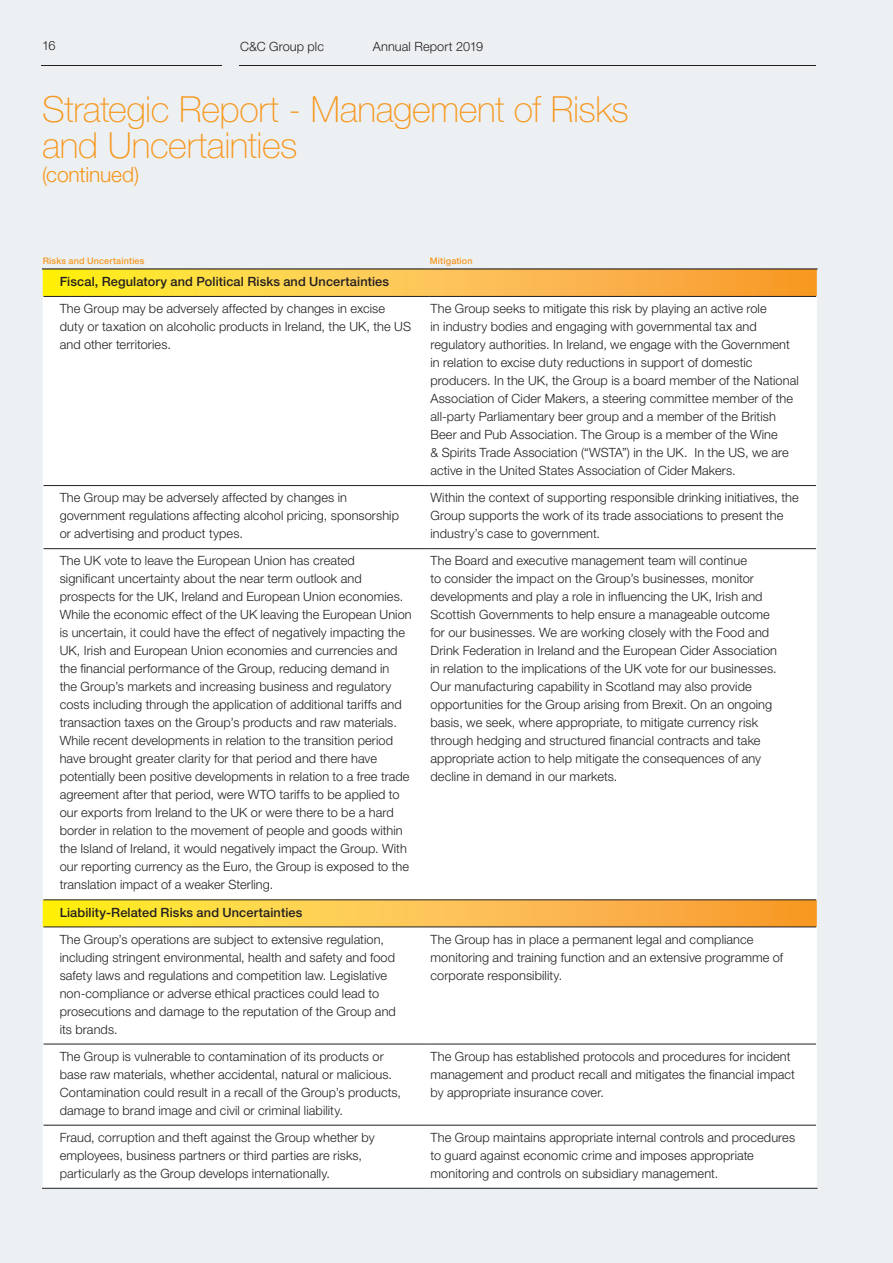
<style>
.page{position:relative;width:893px;height:1263px;background:#ecf0f3}
.page>*{position:absolute;margin:0;border:0;box-sizing:border-box;transform-origin:0 0}
.t1{font:100 36px/36px "Helvetica Neue LT Std";letter-spacing:-.01em;color:#f7971d}
.t2{font:300 21px "Helvetica Neue LT Std";letter-spacing:-.01em;color:#f7971d}
.t3{font:300 12.75px/18px "Helvetica Neue LT Std";letter-spacing:.01em;color:#231f20}
.t4{font:500 12.75px "Helvetica Neue LT Std";letter-spacing:.01em;color:#231f20}
.t5{font:500 9px "Helvetica Neue LT Std";letter-spacing:.02em;color:#f7971d}
</style>
<div class="page">
<svg style="left:43px;top:269px;width:774px;height:27px;background:#f7c141"></svg>
<div style="left:43px;top:296px;width:774px;height:892px;background:#fff"></div>
<svg style="left:43px;top:900px;width:774px;height:27px;background:#f5bf40"></svg>
<hr style="left:42px;top:268px;width:388px;height:1px;background:#231f20">
<hr style="left:430px;top:268px;width:388px;height:1px;background:#231f20">
<hr style="left:44px;top:296px;width:386px;height:1px;background:#231f20">
<hr style="left:430px;top:296px;width:386px;height:1px;background:#231f20">
<hr style="left:44px;top:485px;width:386px;height:1px;background:#231f20">
<hr style="left:430px;top:485px;width:386px;height:1px;background:#231f20">
<hr style="left:44px;top:548px;width:386px;height:1px;background:#231f20">
<hr style="left:430px;top:548px;width:386px;height:1px;background:#231f20">
<hr style="left:44px;top:899px;width:386px;height:1px;background:#231f20">
<hr style="left:430px;top:899px;width:386px;height:1px;background:#231f20">
<hr style="left:44px;top:927px;width:386px;height:1px;background:#231f20">
<hr style="left:430px;top:927px;width:386px;height:1px;background:#231f20">
<hr style="left:44px;top:1044px;width:386px;height:1px;background:#231f20">
<hr style="left:430px;top:1044px;width:386px;height:1px;background:#231f20">
<hr style="left:44px;top:1125px;width:386px;height:1px;background:#231f20">
<hr style="left:430px;top:1125px;width:386px;height:1px;background:#231f20">
<hr style="left:42px;top:1188px;width:388px;height:1px;background:#231f20">
<hr style="left:430px;top:1188px;width:388px;height:1px;background:#231f20">
<hr style="left:42px;top:65px;width:180px;height:1px;background:#231f20">
<hr style="left:240px;top:65px;width:576px;height:1px;background:#231f20">
<p class="t3" style="left:42px;top:36px;width:15px">16</p>
<p class="t3" style="left:240px;top:37px;width:85px">C&amp;C Group plc</p>
<p class="t3" style="left:373px;top:37px;width:112px">Annual Report 2019</p>
<h1 class="t1" style="left:42px;top:91px;width:588px">Strategic Report - Management of Risks and Uncertainties</h1>
<h2 class="t2" style="left:42px;top:161px;width:99px">(continued)</h2>
<p class="t5" style="left:43px;top:256px;width:103px">Risks and Uncertainties</p>
<p class="t5" style="left:430px;top:256px;width:44px">Mitigation</p>
<p class="t4" style="left:60px;top:274px;width:331px">Fiscal, Regulatory and Political Risks and Uncertainties</p>
<p class="t3" style="left:60px;top:299px;width:353px">The Group may be adversely affected by changes in excise duty or taxation on alcoholic products in Ireland, the UK, the US and other territories.</p>
<p class="t3" style="left:430px;top:299px;width:370px">The Group seeks to mitigate this risk by playing an active role<br>in industry bodies and engaging with governmental tax and regulatory authorities. In Ireland, we engage with the Government in relation to excise duty reductions in support of domestic producers. In the UK, the Group is a board member of the National Association of Cider Makers, a steering committee member of the all-party Parliamentary beer group and a member of the British Beer and Pub Association. The Group is a member of the Wine<br>&amp; Spirits Trade Association (“WSTA”) in the UK. In the US, we are active in the United States Association of Cider Makers.</p>
<p class="t3" style="left:60px;top:488px;width:341px">The Group may be adversely affected by changes in government regulations affecting alcohol pricing, sponsorship or advertising and product types.</p>
<p class="t3" style="left:430px;top:488px;width:370px">Within the context of supporting responsible drinking initiatives, the<br>Group supports the work of its trade associations to present the industry’s case to government.</p>
<p class="t3" style="left:60px;top:551px;width:354px">The UK vote to leave the European Union has created significant uncertainty about the near term outlook and prospects for the UK, Ireland and European Union economies.<br>While the economic effect of the UK leaving the European Union is uncertain, it could have the effect of negatively impacting the UK, Irish and European Union economies and currencies and the financial performance of the Group, reducing demand in<br>the Group’s markets and increasing business and regulatory costs including through the application of additional tariffs and transaction taxes on the Group’s products and raw materials.<br>While recent developments in relation to the transition period have brought greater clarity for that period and there have potentially been positive developments in relation to a free trade agreement after that period, were WTO tariffs to be applied to our exports from Ireland to the UK or were there to be a hard border in relation to the movement of people and goods within the Island of Ireland, it would negatively impact the Group. With our reporting currency as the Euro, the Group is exposed to the translation impact of a weaker Sterling.</p>
<p class="t3" style="left:430px;top:552px;width:348px">The Board and executive management team will continue<br>to consider the impact on the Group’s businesses, monitor developments and play a role in influencing the UK, Irish and Scottish Governments to help ensure a manageable outcome for our businesses. We are working closely with the Food and Drink Federation in Ireland and the European Cider Association in relation to the implications of the UK vote for our businesses.<br>Our manufacturing capability in Scotland may also provide opportunities for the Group arising from Brexit. On an ongoing basis, we seek, where appropriate, to mitigate currency risk through hedging and structured financial contracts and take appropriate action to help mitigate the consequences of any decline in demand in our markets.</p>
<p class="t4" style="left:60px;top:904px;width:244px">Liability-Related Risks and Uncertainties</p>
<p class="t3" style="left:60px;top:930px;width:338px">The Group’s operations are subject to extensive regulation, including stringent environmental, health and safety and food safety laws and regulations and competition law. Legislative non-compliance or adverse ethical practices could lead to prosecutions and damage to the reputation of the Group and its brands.</p>
<p class="t3" style="left:430px;top:930px;width:354px">The Group has in place a permanent legal and compliance monitoring and training function and an extensive programme of corporate responsibility.</p>
<p class="t3" style="left:60px;top:1047px;width:343px">The Group is vulnerable to contamination of its products or base raw materials, whether accidental, natural or malicious.<br>Contamination could result in a recall of the Group’s products, damage to brand image and civil or criminal liability.</p>
<p class="t3" style="left:430px;top:1047px;width:366px">The Group has established protocols and procedures for incident management and product recall and mitigates the financial impact by appropriate insurance cover.</p>
<p class="t3" style="left:60px;top:1128px;width:317px">Fraud, corruption and theft against the Group whether by employees, business partners or third parties are risks, particularly as the Group develops internationally.</p>
<p class="t3" style="left:430px;top:1128px;width:366px">The Group maintains appropriate internal controls and procedures to guard against economic crime and imposes appropriate monitoring and controls on subsidiary management.</p>
</div>
